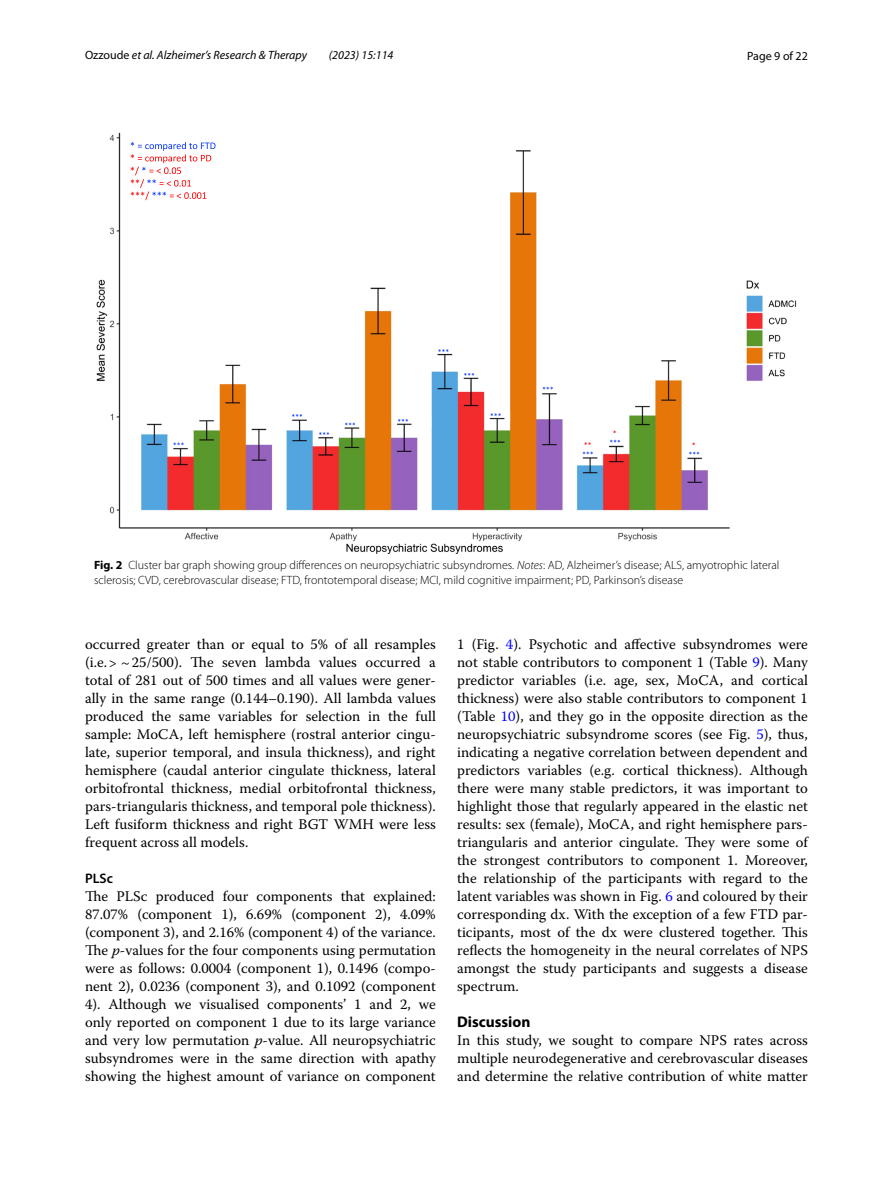
<style>
.page{position:relative;width:893px;height:1187px;background:#fff}
.page>*{position:absolute;margin:0;border:0;box-sizing:border-box;transform-origin:0 0}
.t1{font:700 15.45px "Myriad Pro";color:#000}
.t2{font:14.7px/18px "Warnock Pro";color:#000;text-align:justify}
.t3{font:600 13.8px "Myriad Pro";color:#000}
.t4{font:300 12px/15px "Myriad Pro";color:#000}
.t5{font:italic 12px "Myriad Pro";color:#000}
.t6{font:12px "Myriad Pro";color:#000}
.s1{font-style:normal}
.s2{font-weight:700}
.s3{font-style:italic}
.s4{color:#00f}
</style>
<div class="page">
<img style="left:96px;top:133px;width:701px;height:421px">
<svg style="left:173px;top:442px;width:11px;height:3px"></svg>
<svg style="left:292px;top:414px;width:10px;height:3px"></svg>
<svg style="left:319px;top:432px;width:10px;height:3px"></svg>
<svg style="left:345px;top:422px;width:10px;height:3px"></svg>
<svg style="left:398px;top:419px;width:10px;height:2px"></svg>
<svg style="left:438px;top:349px;width:10px;height:3px"></svg>
<svg style="left:464px;top:373px;width:10px;height:3px"></svg>
<svg style="left:491px;top:413px;width:10px;height:3px"></svg>
<svg style="left:543px;top:387px;width:10px;height:2px"></svg>
<svg style="left:584px;top:442px;width:7px;height:3px"></svg>
<svg style="left:583px;top:451px;width:10px;height:3px"></svg>
<svg style="left:610px;top:440px;width:10px;height:2px"></svg>
<svg style="left:689px;top:451px;width:10px;height:3px"></svg>
<svg style="left:131px;top:142px;width:84px;height:58px"></svg>
<p class="t5" style="left:85px;top:48px;width:223px"><span class="s1">Ozzoude</span> et al. Alzheimer’s Research &amp; Therapy</p>
<p class="t5" style="left:329px;top:48px;width:66px">(2023) 15:114</p>
<p class="t6" style="left:747px;top:48px;width:62px">Page 9 of 22</p>
<p class="t4" style="left:94px;top:557px;width:687px"><span class="s2">Fig. 2</span> Cluster bar graph showing group differences on neuropsychiatric subsyndromes. <span class="s3">Notes</span>: AD, Alzheimer’s disease; ALS, amyotrophic lateral sclerosis; CVD, cerebrovascular disease; FTD, frontotemporal disease; MCI, mild cognitive impairment; PD, Parkinson’s disease</p>
<p class="t2" style="left:85px;top:635px;width:352px">occurred greater than or equal to 5% of all resamples (i.e.&gt; ~25/500). The seven lambda values occurred a total of 281 out of 500 times and all values were gener&shy;ally in the same range (0.144–0.190). All lambda values produced the same variables for selection in the full sample: MoCA, left hemisphere (rostral anterior cingu&shy;late, superior temporal, and insula thickness), and right hemisphere (caudal anterior cingulate thickness, lateral orbitofrontal thickness, medial orbitofrontal thickness, pars-triangularis thickness, and temporal pole thickness).<br>Left fusiform thickness and right BGT WMH were less frequent across all models.</p>
<p class="t3" style="left:85px;top:869px;width:29px">PLSc</p>
<p class="t2" style="left:85px;top:887px;width:352px">The PLSc produced four components that explained:<br>87.07% (component 1), 6.69% (component 2), 4.09% (component 3), and 2.16% (component 4) of the variance.<br>The <span class="s3">p</span>-values for the four components using permutation were as follows: 0.0004 (component 1), 0.1496 (compo&shy;nent 2), 0.0236 (component 3), and 0.1092 (component 4). Although we visualised components’ 1 and 2, we only reported on component 1 due to its large variance and very low permutation <span class="s3">p</span>-value. All neuropsychiatric subsyndromes were in the same direction with apathy showing the highest amount of variance on component</p>
<p class="t2" style="left:457px;top:635px;width:352px">1 (Fig. <span class="s4">4</span>). Psychotic and affective subsyndromes were not stable contributors to component 1 (Table <span class="s4">9</span>). Many predictor variables (i.e. age, sex, MoCA, and cortical thickness) were also stable contributors to component 1 (Table <span class="s4">10</span>), and they go in the opposite direction as the neuropsychiatric subsyndrome scores (see Fig. <span class="s4">5</span>), thus, indicating a negative correlation between dependent and predictors variables (e.g. cortical thickness). Although there were many stable predictors, it was important to highlight those that regularly appeared in the elastic net results: sex (female), MoCA, and right hemisphere pars&shy;triangularis and anterior cingulate. They were some of the strongest contributors to component 1. Moreover, the relationship of the participants with regard to the latent variables was shown in Fig. <span class="s4">6</span> and coloured by their corresponding dx. With the exception of a few FTD par&shy;ticipants, most of the dx were clustered together. This reflects the homogeneity in the neural correlates of NPS amongst the study participants and suggests a disease spectrum.</p>
<p class="t1" style="left:457px;top:1011px;width:75px">Discussion</p>
<p class="t2" style="left:457px;top:1031px;width:352px">In this study, we sought to compare NPS rates across multiple neurodegenerative and cerebrovascular diseases and determine the relative contribution of white matter</p>
</div>
